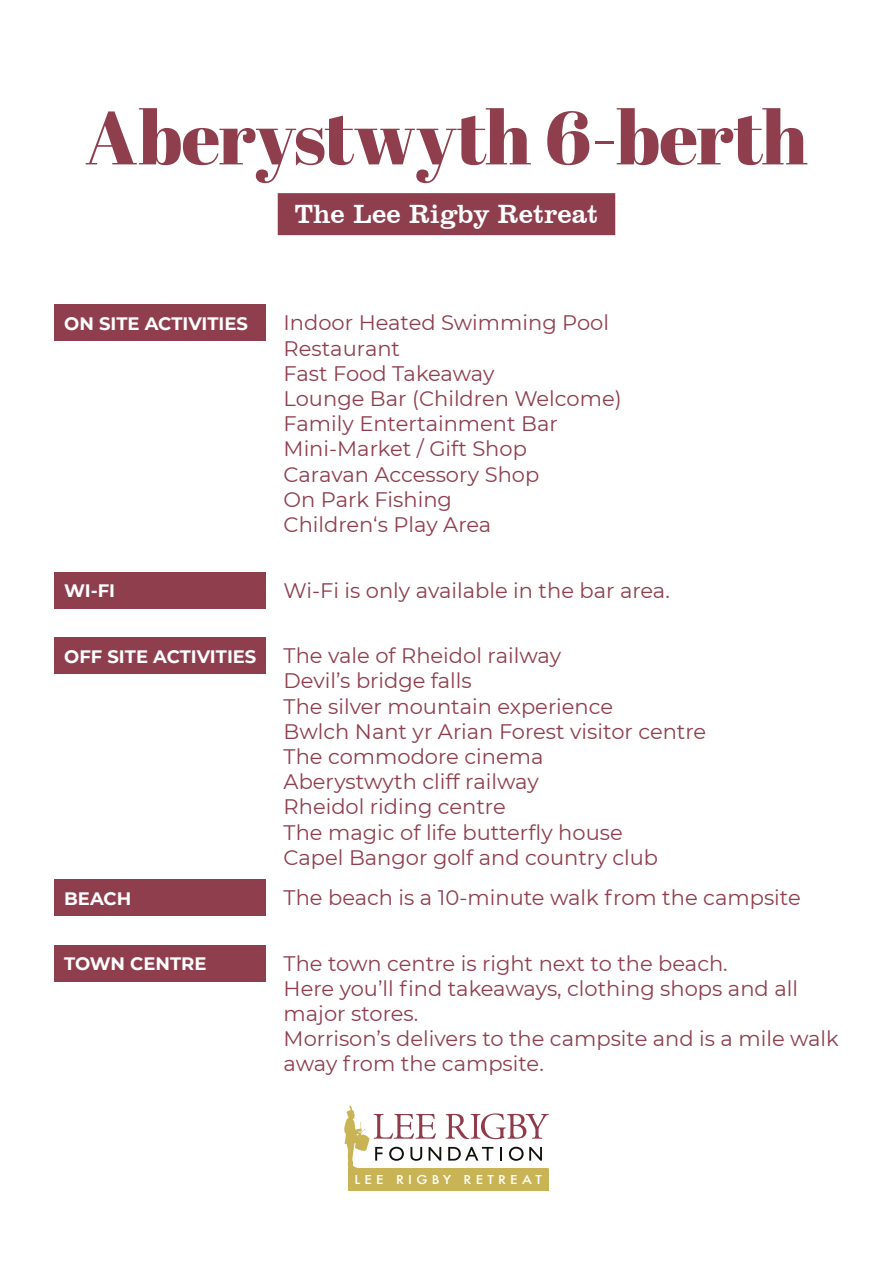
<style>
.page{position:relative;width:893px;height:1263px;background:#fff}
.page>*{position:absolute;margin:0;border:0;box-sizing:border-box;transform-origin:0 0}
.t1{font:75px "Abril Fatface";letter-spacing:-.005em;color:#8f3e4e}
.t2{font:27px "Clarendon BT";color:#fff}
.t3{font:21px/25.2px "Montserrat";color:#8f3e4e}
.t4{font:700 18px "Montserrat";color:#fff}
.t5{font:500 11.85px "Futura";letter-spacing:.315em;color:#fff;scale:1.11 1}
</style>
<div class="page">
<div style="left:348px;top:1169px;width:201px;height:22px;background:#c8b455"></div>
<svg style="left:344px;top:1106px;width:205px;height:63px"></svg>
<div style="left:54px;top:305px;width:212px;height:36px;background:#8f3e4e"></div>
<div style="left:54px;top:572px;width:212px;height:36px;background:#8f3e4e"></div>
<div style="left:54px;top:637px;width:212px;height:37px;background:#8f3e4e"></div>
<div style="left:54px;top:879px;width:212px;height:37px;background:#8f3e4e"></div>
<div style="left:54px;top:945px;width:212px;height:36px;background:#8f3e4e"></div>
<div style="left:278px;top:193px;width:337px;height:42px;background:#8f3e4e"></div>
<h1 class="t1" style="left:85px;top:85px;width:724px">Aberystwyth 6-berth</h1>
<p class="t2" style="left:295px;top:197px;width:305px">The Lee Rigby Retreat</p>
<p class="t4" style="left:64px;top:313px;width:185px">ON SITE ACTIVITIES</p>
<p class="t3" style="left:284px;top:310px;width:340px">Indoor Heated Swimming Pool<br>Restaurant<br>Fast Food Takeaway<br>Lounge Bar (Children Welcome)<br>Family Entertainment Bar<br>Mini-Market / Gift Shop<br>Caravan Accessory Shop<br>On Park Fishing<br>Children‘s Play Area</p>
<p class="t4" style="left:64px;top:580px;width:52px">WI-FI</p>
<p class="t3" style="left:284px;top:577px;width:388px">Wi-Fi is only available in the bar area.</p>
<p class="t4" style="left:64px;top:645px;width:194px">OFF SITE ACTIVITIES</p>
<p class="t3" style="left:284px;top:643px;width:424px">The vale of Rheidol railway<br>Devil’s bridge falls<br>The silver mountain experience<br>Bwlch Nant yr Arian Forest visitor centre<br>The commodore cinema<br>Aberystwyth cliff railway<br>Rheidol riding centre<br>The magic of life butterfly house<br>Capel Bangor golf and country club</p>
<p class="t4" style="left:64px;top:887px;width:69px">BEACH</p>
<p class="t3" style="left:284px;top:885px;width:519px">The beach is a 10-minute walk from the campsite</p>
<p class="t4" style="left:64px;top:953px;width:144px">TOWN CENTRE</p>
<p class="t3" style="left:284px;top:950px;width:557px">The town centre is right next to the beach.<br>Here you’ll find takeaways, clothing shops and all major stores.<br>Morrison’s delivers to the campsite and is a mile walk away from the campsite.</p>
<p class="t5" style="left:355px;top:1171px;width:170px">LEE RIGBY RETREAT</p>
</div>
